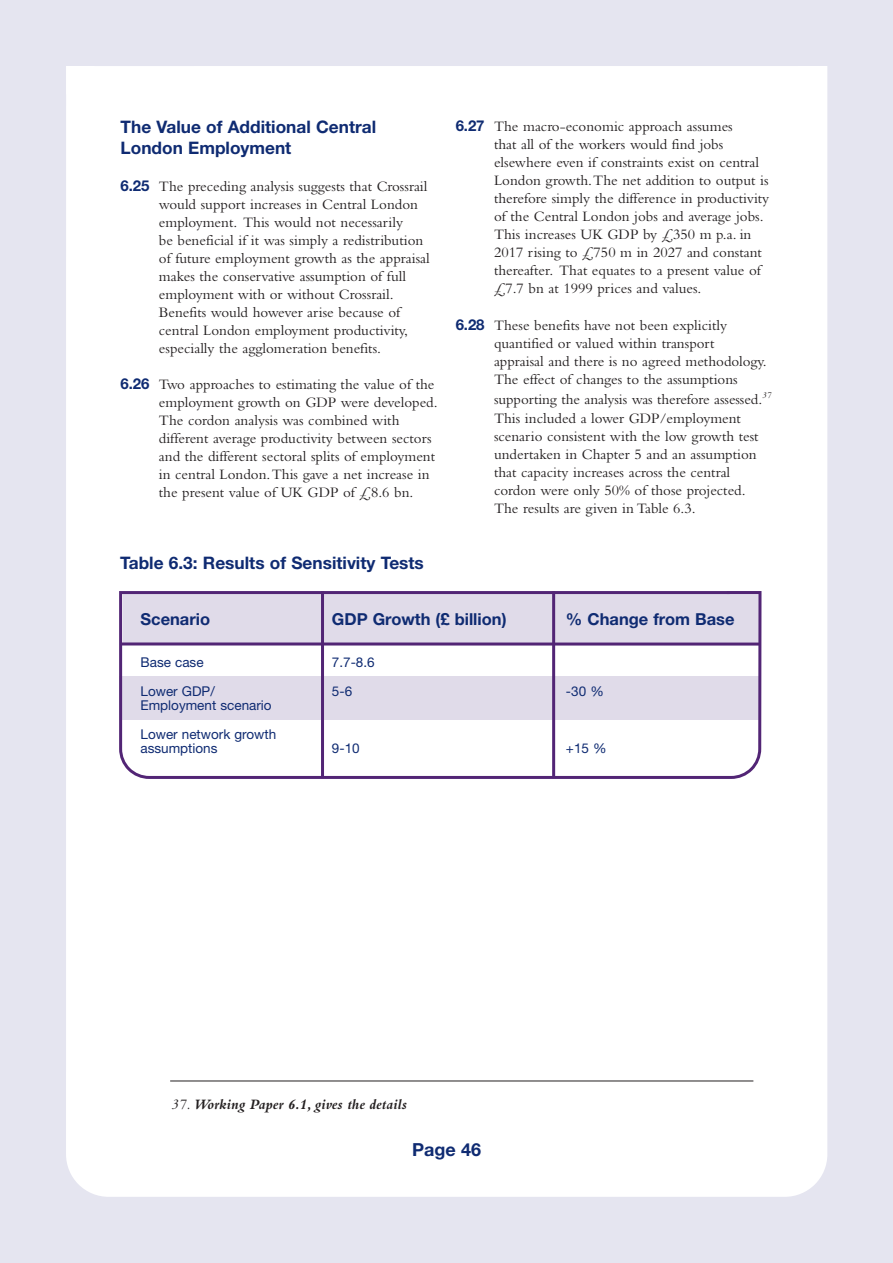
<style>
.page{position:relative;width:893px;height:1263px;background:#fff}
.page>*{position:absolute;margin:0;border:0;box-sizing:border-box;transform-origin:0 0}
.t1{font:700 18px "Helvetica Neue";color:#0f2b72}
.t2{font:700 17.25px/20.7px "Helvetica Neue";color:#0f2b72}
.t3{font:700 16.5px "Helvetica Neue";color:#0f2b72}
.t4{font:15px/18px "Bembo";color:#231f20}
.t5{font:italic 700 15px "Bembo";color:#231f20}
.t6{font:13.5px/28.5px "Helvetica Neue";color:#0f2b72}
.s1{font-family:"Helvetica Neue";font-weight:700;color:#0f2b72}
.s2{font-weight:400}
</style>
<div class="page">
<div style="left:0;top:0;width:892px;height:1263px;background:#e5e5f0"></div>
<div style="left:66px;top:66px;width:761px;height:1131px;background:#fff"></div>
<div style="left:119px;top:119px;width:655px;height:860px;background:#fff"></div>
<svg style="left:119px;top:591px;width:642px;height:188px"></svg>
<hr style="left:552px;top:591px;width:3px;height:187px;background:#522575">
<hr style="left:321px;top:591px;width:3px;height:187px;background:#522575">
<hr style="left:170px;top:1081px;width:583px;height:1px;background:#231f20">
<p class="t2" style="left:121px;top:118px;width:257px">The Value of Additional Central<br>London Employment</p>
<p class="t4" style="left:159px;top:178px;width:272px;text-indent:-38px"><span class="s1">6.25</span> The preceding analysis suggests that Crossrail would support increases in Central London employment. This would not necessarily<br>be beneficial if it was simply a redistribution of future employment growth as the appraisal makes the conservative assumption of full employment with or without Crossrail.<br>Benefits would however arise because of central London employment productivity, especially the agglomeration benefits.</p>
<p class="t4" style="left:159px;top:377px;width:280px;text-indent:-38px"><span class="s1">6.26</span> Two approaches to estimating the value of the employment growth on GDP were developed.<br>The cordon analysis was combined with different average productivity between sectors and the different sectoral splits of employment in central London.This gave a net increase in the present value of UK GDP of £8.6 bn.</p>
<p class="t2" style="left:120px;top:554px;width:305px">Table 6.3: Results of Sensitivity Tests</p>
<p class="t4" style="left:494px;top:119px;width:277px;text-indent:-38px"><span class="s1">6.27</span> The macro-economic approach assumes<br>that all of the workers would find jobs elsewhere even if constraints exist on central London growth.The net addition to output is therefore simply the difference in productivity of the Central London jobs and average jobs.<br>This increases UK GDP by £350 m p.a. in 2017 rising to £750 m in 2027 and constant thereafter. That equates to a present value of £7.7 bn at 1999 prices and values.</p>
<p class="t4" style="left:494px;top:318px;width:274px;text-indent:-38px"><span class="s1">6.28</span> These benefits have not been explicitly quantified or valued within transport appraisal and there is no agreed methodology.<br>The effect of changes to the assumptions</p>
<p class="t4" style="left:494px;top:391px;width:279px;line-height:19.6px">supporting the analysis was therefore assessed.<sup>37<br></sup>This included a lower GDP/employment</p>
<p class="t4" style="left:494px;top:429px;width:266px">scenario consistent with the low growth test undertaken in Chapter 5 and an assumption that capacity increases across the central cordon were only 50% of those projected.<br>The results are given in Table 6.3.</p>
<p class="t3" style="left:140px;top:613px;width:71px">Scenario</p>
<p class="t3" style="left:332px;top:613px;width:176px">GDP Growth (£ billion)</p>
<p class="t3" style="left:566px;top:613px;width:170px">% Change from Base</p>
<p class="t6" style="left:140px;top:650px;width:65px">Base case</p>
<p class="t6" style="left:332px;top:650px;width:44px">7.7-8.6</p>
<p class="t6" style="left:140px;top:678px;width:76px">Lower GDP/</p>
<p class="t6" style="left:332px;top:678px;width:22px">5-6</p>
<p class="t6" style="left:566px;top:678px;width:39px">-30 %</p>
<p class="t6" style="left:140px;top:692px;width:137px">Employment scenario<br>Lower network growth</p>
<p class="t6" style="left:140px;top:735px;width:79px">assumptions</p>
<p class="t6" style="left:332px;top:735px;width:29px">9-10</p>
<p class="t6" style="left:566px;top:735px;width:42px">+15 %</p>
<p class="t5" style="left:171px;top:1099px;width:237px"><span class="s2">37.</span> Working Paper 6.1, gives the details</p>
<p class="t1" style="left:412px;top:1143px;width:71px">Page 46</p>
</div>
